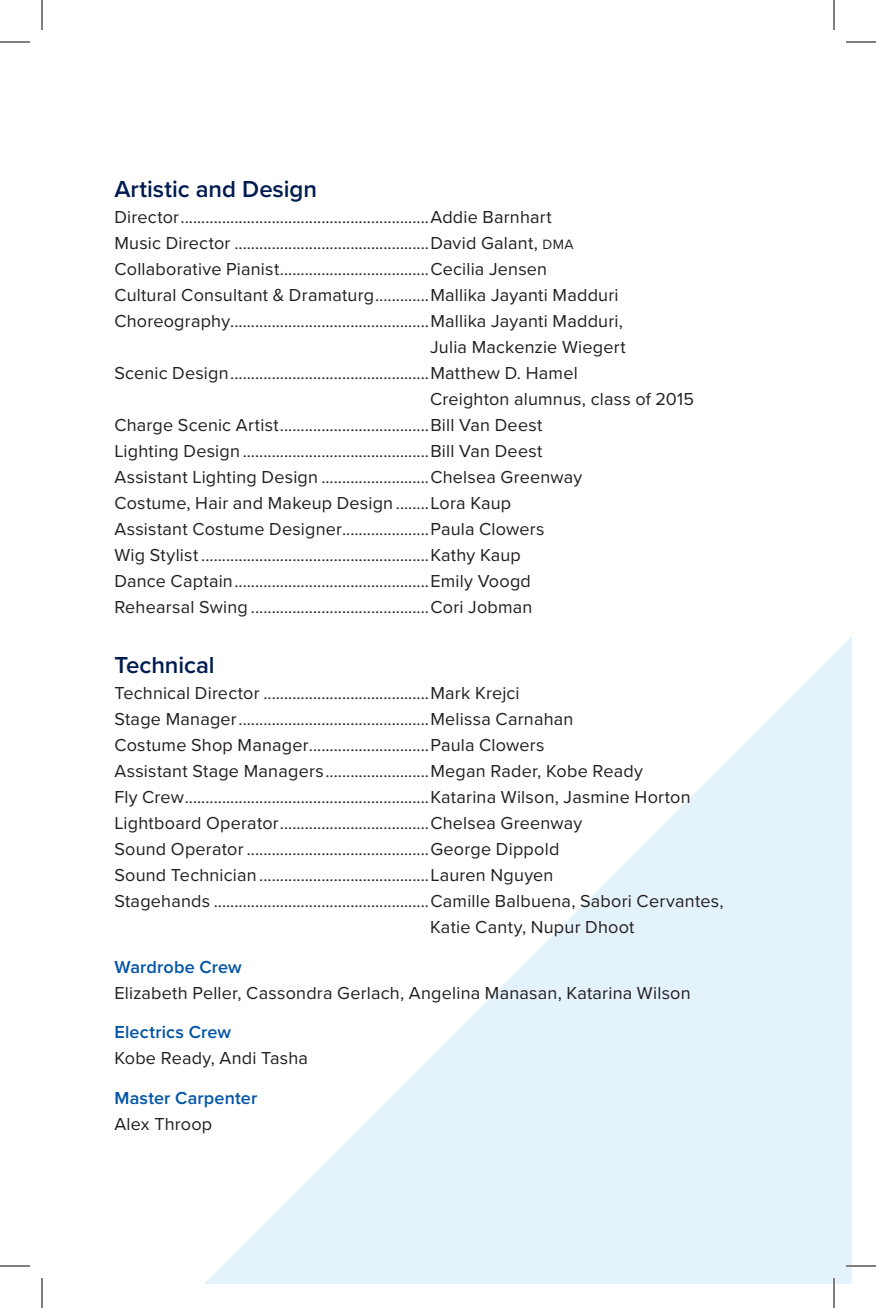
<style>
.page{position:relative;width:876px;height:1308px;background:#fff}
.page>*{position:absolute;margin:0;border:0;box-sizing:border-box;transform-origin:0 0}
.Heading_4{font:600 24px "Proxima Nova";letter-spacing:-.005em;color:#001b50}
.Tabs{font:18px/26px "Proxima Nova";letter-spacing:.01em;color:#231f20}
.Body_-_NoSpcAftr{font:18px/26px "Proxima Nova";letter-spacing:.01em;color:#231f20}
.Body_-_NoSpcAftr-2{font:600 18px/26px "Proxima Nova";letter-spacing:.01em;color:#0154a6}
.s1{font-size:14px}
.s2{font-weight:600;color:#0154a6}
.s3{font-weight:400;color:#231f20}
</style>
<div class="page">
<svg style="left:204px;top:636px;width:648px;height:648px"></svg>
<hr style="left:846px;top:1265px;width:30px;height:2px;background:#fff">
<hr style="left:833px;top:1278px;width:2px;height:30px;background:#fff">
<hr style="left:0;top:42px;width:30px;height:1px;background:#000">
<hr style="left:846px;top:42px;width:30px;height:1px;background:#000">
<hr style="left:0;top:1266px;width:30px;height:1px;background:#000">
<hr style="left:846px;top:1266px;width:30px;height:1px;background:#000">
<hr style="left:42px;top:0;width:1px;height:30px;background:#000">
<hr style="left:42px;top:1278px;width:1px;height:30px;background:#000">
<hr style="left:834px;top:0;width:1px;height:30px;background:#000">
<hr style="left:834px;top:1278px;width:1px;height:30px;background:#000">
<p class="Heading_4" style="left:114px;top:175px;width:204px">Artistic and Design</p>
<p class="Tabs" style="left:114px;top:204px;width:439px">Director............................................................Addie Barnhart</p>
<p class="Tabs" style="left:114px;top:230px;width:461px">Music Director ...............................................David Galant, <span class="s1">DMA</span></p>
<p class="Tabs" style="left:114px;top:256px;width:434px">Collaborative Pianist....................................Cecilia Jensen</p>
<p class="Tabs" style="left:114px;top:282px;width:506px">Cultural Consultant &amp; Dramaturg.............Mallika Jayanti Madduri</p>
<p class="Tabs" style="left:114px;top:308px;width:513px;text-align:right">Choreography................................................Mallika Jayanti Madduri,<br>Julia Mackenzie Wiegert</p>
<p class="Tabs" style="left:430px;top:360px;width:266px;text-indent:-316px">Scenic Design................................................Matthew D. Hamel<br>Creighton alumnus, class of 2015</p>
<p class="Tabs" style="left:114px;top:412px;width:430px">Charge Scenic Artist....................................Bill Van Deest</p>
<p class="Tabs" style="left:114px;top:438px;width:430px">Lighting Design .............................................Bill Van Deest</p>
<p class="Tabs" style="left:114px;top:464px;width:469px">Assistant Lighting Design ..........................Chelsea Greenway</p>
<p class="Tabs" style="left:114px;top:490px;width:398px">Costume, Hair and Makeup Design ........Lora Kaup</p>
<p class="Tabs" style="left:114px;top:516px;width:432px">Assistant Costume Designer.....................Paula Clowers</p>
<p class="Tabs" style="left:114px;top:542px;width:408px">Wig Stylist .......................................................Kathy Kaup</p>
<p class="Tabs" style="left:114px;top:568px;width:418px">Dance Captain...............................................Emily Voogd</p>
<p class="Tabs" style="left:114px;top:594px;width:420px">Rehearsal Swing ...........................................Cori Jobman</p>
<p class="Heading_4" style="left:114px;top:651px;width:102px">Technical</p>
<p class="Tabs" style="left:114px;top:680px;width:407px">Technical Director ........................................Mark Krejci</p>
<p class="Tabs" style="left:114px;top:706px;width:461px">Stage Manager..............................................Melissa Carnahan</p>
<p class="Tabs" style="left:114px;top:732px;width:432px">Costume Shop Manager.............................Paula Clowers</p>
<p class="Tabs" style="left:114px;top:758px;width:530px">Assistant Stage Managers.........................Megan Rader, Kobe Ready</p>
<p class="Tabs" style="left:114px;top:784px;width:578px">Fly Crew...........................................................Katarina Wilson, Jasmine Horton</p>
<p class="Tabs" style="left:114px;top:810px;width:469px">Lightboard Operator....................................Chelsea Greenway</p>
<p class="Tabs" style="left:114px;top:836px;width:447px">Sound Operator ............................................George Dippold</p>
<p class="Tabs" style="left:114px;top:862px;width:441px">Sound Technician .........................................Lauren Nguyen</p>
<p class="Tabs" style="left:430px;top:888px;width:295px;text-indent:-316px">Stagehands ....................................................Camille Balbuena, Sabori Cervantes,<br>Katie Canty, Nupur Dhoot</p>
<p class="Body_-_NoSpcAftr" style="left:114px;top:954px;width:578px"><span class="s2">Wardrobe Crew<br></span>Elizabeth Peller, Cassondra Gerlach, Angelina Manasan, Katarina Wilson</p>
<p class="Body_-_NoSpcAftr" style="left:114px;top:1020px;width:195px"><span class="s2">Electrics Crew<br></span>Kobe Ready, Andi Tasha</p>
<p class="Body_-_NoSpcAftr-2" style="left:114px;top:1085px;width:145px">Master Carpenter<br><span class="s3">Alex Throop</span></p>
</div>
